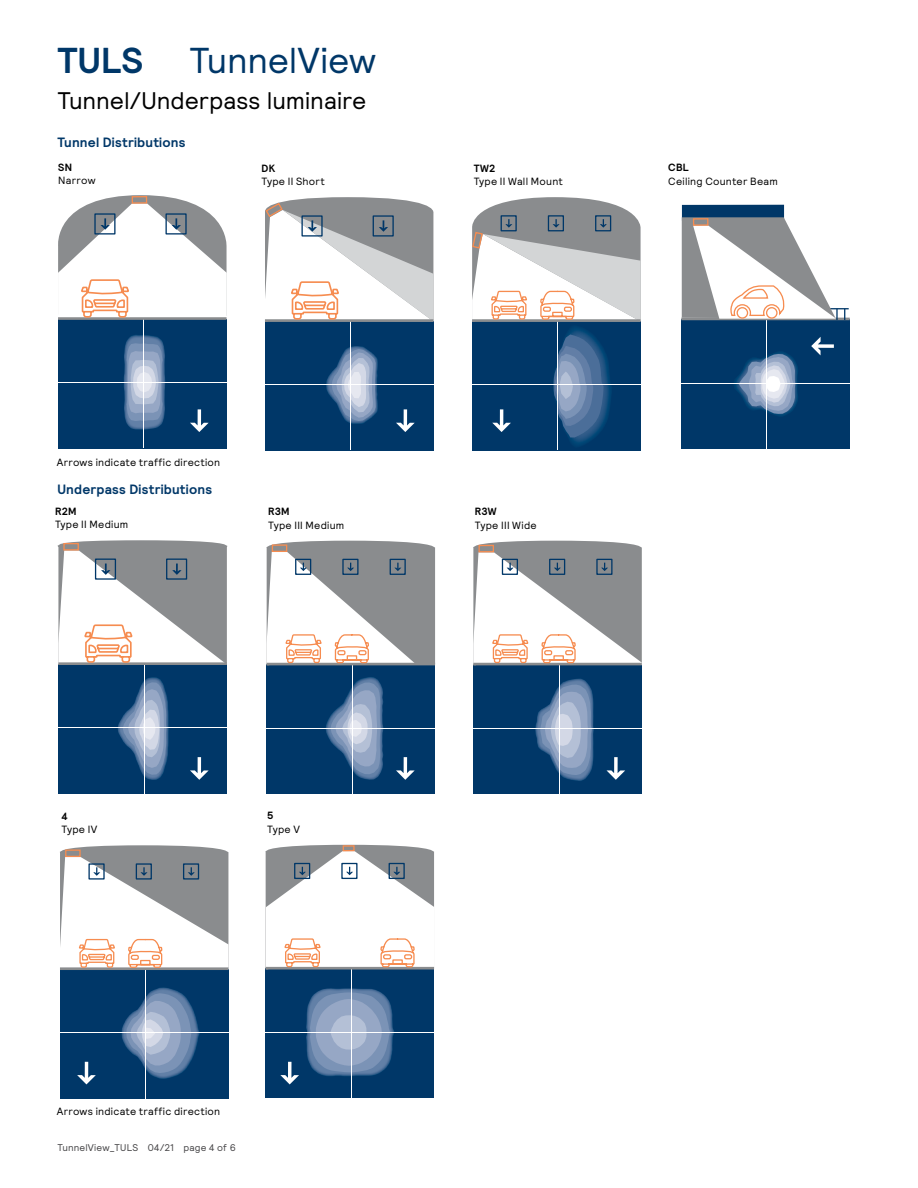
<style>
.page{position:relative;width:918px;height:1188px;background:#fff}
.page>*{position:absolute;margin:0;border:0;box-sizing:border-box;transform-origin:0 0}
.t1{font:36px "Signify Relative";letter-spacing:-.005em;color:#003768}
.t2{font:700 36px "Signify Relative";color:#003768}
.t3{font:24px "Signify Relative";color:#000}
.t4{font:700 13.5px "Signify Relative";letter-spacing:.015em;color:#003768}
.t5{font:10.5px "Signify Relative";letter-spacing:.025em;color:#000}
.t6{font:700 10.5px "Signify Relative";letter-spacing:.02em;color:#000}
.t7{font:9.75px "Signify Relative";letter-spacing:.015em;color:#464547}
</style>
<div class="page">
<div style="left:58px;top:664px;width:169px;height:130px;background:#003768"></div>
<img style="left:118px;top:677px;width:51px;height:103px">
<svg style="left:123px;top:682px;width:43px;height:93px"></svg>
<div style="left:58px;top:319px;width:169px;height:130px;background:#003768"></div>
<img style="left:124px;top:335px;width:41px;height:95px">
<svg style="left:126px;top:343px;width:37px;height:78px;background:#9cacc8"></svg>
<hr style="left:143px;top:319px;width:1px;height:129px;background:#fff">
<hr style="left:57px;top:382px;width:170px;height:1px;background:#fff">
<hr style="left:58px;top:317px;width:169px;height:3px;background:#8a8c8e">
<svg style="left:58px;top:195px;width:169px;height:123px"></svg>
<div style="left:132px;top:196px;width:15px;height:8px;border:1px solid #f68c50"></div>
<div style="left:265px;top:321px;width:168px;height:130px;background:#003768"></div>
<img style="left:326px;top:346px;width:52px;height:78px">
<svg style="left:332px;top:349px;width:44px;height:72px;background:#869cba"></svg>
<hr style="left:350px;top:321px;width:1px;height:129px;background:#fff">
<hr style="left:264px;top:384px;width:170px;height:1px;background:#fff">
<hr style="left:144px;top:664px;width:1px;height:129px;background:#fff">
<hr style="left:57px;top:728px;width:170px;height:1px;background:#fff">
<div style="left:472px;top:321px;width:169px;height:130px;background:#003768"></div>
<img style="left:553px;top:328px;width:58px;height:117px">
<svg style="left:554px;top:334px;width:50px;height:103px;background:#53759d"></svg>
<hr style="left:557px;top:321px;width:1px;height:129px;background:#fff">
<hr style="left:471px;top:384px;width:170px;height:1px;background:#fff">
<svg style="left:472px;top:197px;width:169px;height:125px"></svg>
<div style="left:267px;top:664px;width:168px;height:130px;background:#003768"></div>
<img style="left:326px;top:677px;width:58px;height:103px">
<svg style="left:331px;top:682px;width:50px;height:92px"></svg>
<hr style="left:352px;top:664px;width:1px;height:129px;background:#fff">
<hr style="left:266px;top:728px;width:170px;height:1px;background:#fff">
<div style="left:266px;top:969px;width:168px;height:129px;background:#003768"></div>
<img style="left:306px;top:988px;width:88px;height:88px">
<svg style="left:310px;top:992px;width:80px;height:80px;background:#869bbb"></svg>
<hr style="left:351px;top:969px;width:1px;height:129px;background:#fff">
<hr style="left:264px;top:1032px;width:171px;height:1px;background:#fff">
<svg style="left:265px;top:844px;width:170px;height:128px"></svg>
<div style="left:473px;top:664px;width:169px;height:130px;background:#003768"></div>
<img style="left:535px;top:679px;width:59px;height:102px">
<svg style="left:540px;top:685px;width:52px;height:90px;background:#7d95b6"></svg>
<hr style="left:559px;top:664px;width:1px;height:129px;background:#fff">
<hr style="left:472px;top:728px;width:170px;height:1px;background:#fff">
<div style="left:60px;top:969px;width:168px;height:130px;background:#003768"></div>
<img style="left:121px;top:987px;width:79px;height:92px">
<svg style="left:126px;top:993px;width:65px;height:80px;background:#7891b2"></svg>
<hr style="left:145px;top:969px;width:1px;height:129px;background:#fff">
<hr style="left:59px;top:1033px;width:170px;height:1px;background:#fff">
<div style="left:681px;top:319px;width:169px;height:130px;background:#003768"></div>
<img style="left:735px;top:351px;width:63px;height:66px">
<svg style="left:739px;top:354px;width:56px;height:60px"></svg>
<hr style="left:767px;top:319px;width:1px;height:129px;background:#fff">
<hr style="left:680px;top:383px;width:170px;height:1px;background:#fff">
<hr style="left:681px;top:318px;width:169px;height:2px;background:#8a8c8e">
<svg style="left:682px;top:205px;width:167px;height:115px"></svg>
<svg style="left:265px;top:197px;width:169px;height:127px"></svg>
<svg style="left:396px;top:409px;width:19px;height:23px"></svg>
<svg style="left:396px;top:757px;width:19px;height:23px"></svg>
<svg style="left:607px;top:757px;width:18px;height:23px"></svg>
<svg style="left:492px;top:409px;width:19px;height:23px"></svg>
<svg style="left:77px;top:1062px;width:19px;height:22px"></svg>
<svg style="left:811px;top:337px;width:23px;height:18px"></svg>
<svg style="left:280px;top:1062px;width:19px;height:22px"></svg>
<svg style="left:190px;top:409px;width:19px;height:23px"></svg>
<svg style="left:190px;top:757px;width:19px;height:23px"></svg>
<svg style="left:57px;top:540px;width:171px;height:125px"></svg>
<svg style="left:266px;top:540px;width:170px;height:128px"></svg>
<svg style="left:473px;top:540px;width:169px;height:126px"></svg>
<svg style="left:60px;top:845px;width:169px;height:128px"></svg>
<h1 class="t2" style="left:57px;top:37px;width:87px">TULS</h1>
<h1 class="t1" style="left:189px;top:37px;width:188px">TunnelView</h1>
<h2 class="t3" style="left:57px;top:85px;width:311px">Tunnel/Underpass luminaire</h2>
<p class="t4" style="left:57px;top:134px;width:130px">Tunnel Distributions</p>
<p class="t6" style="left:58px;top:160px;width:15px">SN</p>
<p class="t5" style="left:58px;top:174px;width:39px">Narrow</p>
<p class="t6" style="left:262px;top:161px;width:15px">DK</p>
<p class="t5" style="left:262px;top:175px;width:65px">Type II Short</p>
<p class="t6" style="left:474px;top:161px;width:23px">TW2</p>
<p class="t5" style="left:474px;top:175px;width:91px">Type II Wall Mount</p>
<p class="t6" style="left:668px;top:160px;width:22px">CBL</p>
<p class="t5" style="left:668px;top:174px;width:111px">Ceiling Counter Beam</p>
<p class="t5" style="left:57px;top:455px;width:165px">Arrows indicate traffic direction</p>
<p class="t4" style="left:57px;top:480px;width:156px">Underpass Distributions</p>
<p class="t6" style="left:55px;top:504px;width:23px">R2M</p>
<p class="t5" style="left:55px;top:518px;width:75px">Type II Medium</p>
<p class="t6" style="left:268px;top:505px;width:23px">R3M</p>
<p class="t5" style="left:268px;top:518px;width:78px">Type III Medium</p>
<p class="t6" style="left:475px;top:505px;width:23px">R3W</p>
<p class="t5" style="left:475px;top:518px;width:63px">Type III Wide</p>
<p class="t6" style="left:62px;top:809px;width:8px">4</p>
<p class="t5" style="left:62px;top:823px;width:37px">Type IV</p>
<p class="t6" style="left:267px;top:809px;width:8px">5</p>
<p class="t5" style="left:267px;top:822px;width:34px">Type V</p>
<p class="t5" style="left:57px;top:1105px;width:165px">Arrows indicate traffic direction</p>
<p class="t7" style="left:57px;top:1141px;width:180px">TunnelView_TULS 04/21 page 4 of 6</p>
</div>
